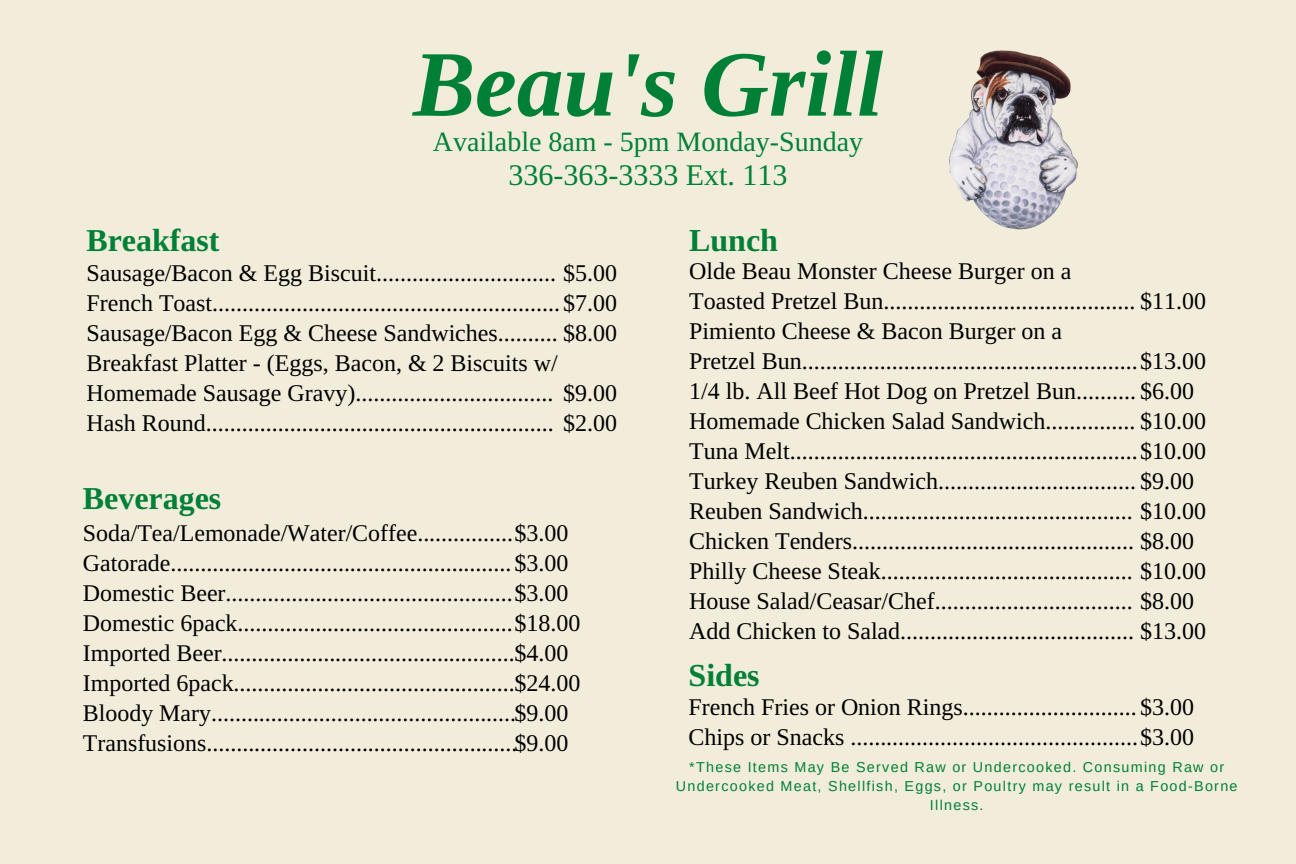
<style>
.page{position:relative;width:1296px;height:864px;background:#f2eddb}
.page>*{position:absolute;margin:0;border:0;box-sizing:border-box;transform-origin:0 0}
.t1{font:italic 700 93.6px "Libra Serif Modern";color:#008037}
.t2{font:700 32px "Libra Serif Modern";color:#008037}
.t3{font:30px "Libra Serif Modern";color:#008037}
.t4{font:28px "Libra Serif Modern";color:#008037}
.t5{font:24px/30px "Libra Serif Modern";color:#000}
.t6{font:14.4px/19.2px "Arimo";letter-spacing:.09em;color:#008037;text-align:center}
</style>
<div class="page">
<img style="left:948px;top:50px;width:130px;height:180px">
<h1 class="t1" style="left:413px;top:31px;width:472px">Beau's Grill</h1>
<p class="t4" style="left:433px;top:126px;width:432px">Available 8am - 5pm Monday-Sunday</p>
<h4 class="t3" style="left:508px;top:159px;width:281px">336-363-3333 Ext. 113</h4>
<h3 class="t2" style="left:86px;top:222px;width:135px">Breakfast</h3>
<h2 class="t5" style="left:86px;top:259px;width:532px">Sausage/Bacon &amp; Egg Biscuit.............................. $5.00<br>French Toast..........................................................$7.00<br>Sausage/Bacon Egg &amp; Cheese Sandwiches.......... $8.00<br>Breakfast Platter - (Eggs, Bacon, &amp; 2 Biscuits w/ Homemade Sausage Gravy)................................. $9.00<br>Hash Round.......................................................... $2.00</h2>
<h5 class="t2" style="left:83px;top:480px;width:140px">Beverages</h5>
<h5 class="t5" style="left:83px;top:518px;width:499px">Soda/Tea/Lemonade/Water/Coffee................$3.00<br>Gatorade.........................................................$3.00<br>Domestic Beer................................................$3.00<br>Domestic 6pack..............................................$18.00<br>Imported Beer.................................................$4.00<br>Imported 6pack...............................................$24.00<br>Bloody Mary...................................................$9.00<br>Transfusions....................................................$9.00</h5>
<h5 class="t2" style="left:689px;top:222px;width:90px">Lunch</h5>
<h5 class="t5" style="left:689px;top:257px;width:519px">Olde Beau Monster Cheese Burger on a<br>Toasted Pretzel Bun.......................................... $11.00<br>Pimiento Cheese &amp; Bacon Burger on a<br>Pretzel Bun........................................................$13.00<br>1/4 lb. All Beef Hot Dog on Pretzel Bun.......... $6.00<br>Homemade Chicken Salad Sandwich............... $10.00<br>Tuna Melt..........................................................$10.00<br>Turkey Reuben Sandwich................................. $9.00<br>Reuben Sandwich............................................. $10.00<br>Chicken Tenders............................................... $8.00<br>Philly Cheese Steak.......................................... $10.00<br>House Salad/Ceasar/Chef................................. $8.00<br>Add Chicken to Salad....................................... $13.00</h5>
<h5 class="t2" style="left:689px;top:657px;width:73px">Sides</h5>
<h5 class="t5" style="left:689px;top:693px;width:507px">French Fries or Onion Rings.............................$3.00<br>Chips or Snacks ................................................$3.00</h5>
<h2 class="t6" style="left:676px;top:757px;width:563px">*These Items May Be Served Raw or Undercooked. Consuming Raw or<br>Undercooked Meat, Shellfish, Eggs, or Poultry may result in a Food-Borne<br>Illness.</h2>
</div>
